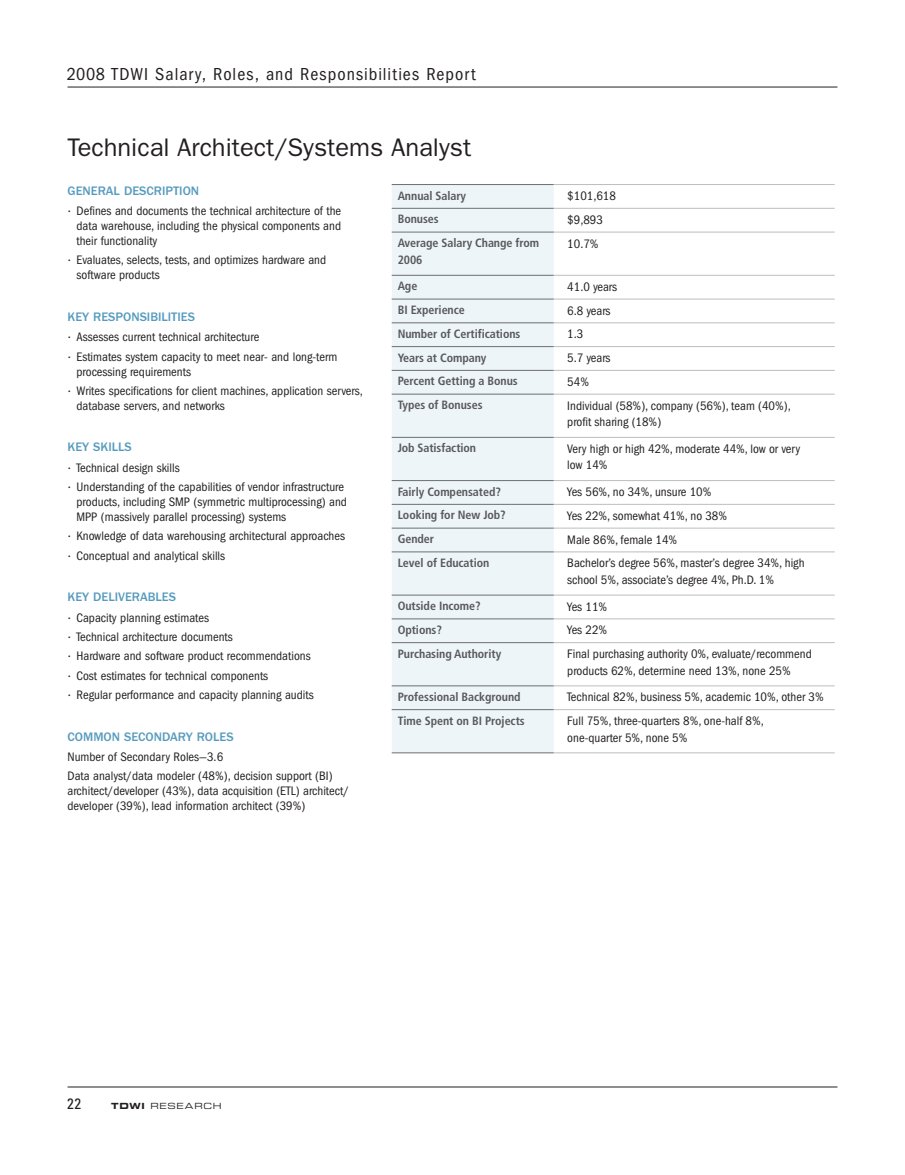
<style>
.page{position:relative;width:905px;height:1175px;background:#fff}
.page>*{position:absolute;margin:0;border:0;box-sizing:border-box;transform-origin:0 0}
.t1{font:25.5px "Franklin Gothic";color:#231f20}
.t2{font:condensed 18px "Franklin Gothic";letter-spacing:.055em;color:#231f20}
.t3{font:condensed 15px "Univers";color:#231f20}
.t4{font:condensed 12.75px/19.5px "Franklin Gothic";color:#231f20}
.t5{font:500 12.75px "Franklin Gothic";color:#569bbe}
.t6{font:700 condensed 12px/16.5px "Frutiger LT Std";letter-spacing:-.005em;color:#58595b}
.t7{font:8.55px "Eurostile LT Std Ex 2";letter-spacing:.085em;color:#231f20}
.s1{font-weight:500;font-stretch:normal;color:#569bbe}
.s2{font-stretch:normal}
.s3{font-family:"Eurostile LT Std Bold Ex 2"}
</style>
<div class="page">
<hr style="left:68px;top:1086px;width:769px;height:1px;background:#231f20">
<hr style="left:68px;top:87px;width:769px;height:1px;background:#231f20">
<div style="left:392px;top:185px;width:162px;height:567px;background:#eef5f9"></div>
<hr style="left:392px;top:208px;width:162px;height:1px;background:#6d6f71">
<hr style="left:392px;top:232px;width:162px;height:1px;background:#6d6f71">
<hr style="left:392px;top:275px;width:162px;height:1px;background:#6d6f71">
<hr style="left:392px;top:299px;width:162px;height:1px;background:#6d6f71">
<hr style="left:392px;top:322px;width:162px;height:1px;background:#6d6f71">
<hr style="left:392px;top:346px;width:162px;height:1px;background:#6d6f71">
<hr style="left:392px;top:370px;width:162px;height:1px;background:#6d6f71">
<hr style="left:392px;top:394px;width:162px;height:1px;background:#6d6f71">
<hr style="left:392px;top:437px;width:162px;height:1px;background:#6d6f71">
<hr style="left:392px;top:480px;width:162px;height:1px;background:#6d6f71">
<hr style="left:392px;top:504px;width:162px;height:1px;background:#6d6f71">
<hr style="left:392px;top:528px;width:162px;height:1px;background:#6d6f71">
<hr style="left:392px;top:551px;width:162px;height:1px;background:#6d6f71">
<hr style="left:392px;top:594px;width:162px;height:1px;background:#6d6f71">
<hr style="left:392px;top:618px;width:162px;height:1px;background:#6d6f71">
<hr style="left:392px;top:642px;width:162px;height:1px;background:#6d6f71">
<hr style="left:392px;top:685px;width:162px;height:1px;background:#6d6f71">
<hr style="left:392px;top:709px;width:162px;height:1px;background:#6d6f71">
<hr style="left:392px;top:752px;width:162px;height:1px;background:#6d6f71">
<hr style="left:554px;top:208px;width:280px;height:1px;background:#bcbdc0">
<hr style="left:554px;top:232px;width:280px;height:1px;background:#bcbdc0">
<hr style="left:554px;top:275px;width:280px;height:1px;background:#bcbdc0">
<hr style="left:554px;top:299px;width:280px;height:1px;background:#bcbdc0">
<hr style="left:554px;top:322px;width:280px;height:1px;background:#bcbdc0">
<hr style="left:554px;top:346px;width:280px;height:1px;background:#bcbdc0">
<hr style="left:554px;top:370px;width:280px;height:1px;background:#bcbdc0">
<hr style="left:554px;top:394px;width:280px;height:1px;background:#bcbdc0">
<hr style="left:554px;top:437px;width:280px;height:1px;background:#bcbdc0">
<hr style="left:554px;top:480px;width:280px;height:1px;background:#bcbdc0">
<hr style="left:554px;top:504px;width:280px;height:1px;background:#bcbdc0">
<hr style="left:554px;top:528px;width:280px;height:1px;background:#bcbdc0">
<hr style="left:554px;top:551px;width:280px;height:1px;background:#bcbdc0">
<hr style="left:554px;top:594px;width:280px;height:1px;background:#bcbdc0">
<hr style="left:554px;top:618px;width:280px;height:1px;background:#bcbdc0">
<hr style="left:554px;top:642px;width:280px;height:1px;background:#bcbdc0">
<hr style="left:554px;top:685px;width:280px;height:1px;background:#bcbdc0">
<hr style="left:554px;top:709px;width:280px;height:1px;background:#bcbdc0">
<hr style="left:554px;top:752px;width:280px;height:1px;background:#bcbdc0">
<hr style="left:392px;top:184px;width:162px;height:1px;background:#6d6f71">
<hr style="left:554px;top:184px;width:280px;height:1px;background:#bcbdc0">
<h2 class="t2" style="left:67px;top:63px;width:410px">2008 TDWI Salary, Roles, and Responsibilities Report</h2>
<h1 class="t1" style="left:68px;top:132px;width:405px">Technical Architect/Systems Analyst</h1>
<p class="t4" style="left:68px;top:180px;width:275px;line-height:20.2px"><span class="s1">GENERAL DESCRIPTION<br></span><span class="s2">·</span> Defines and documents the technical architecture of the</p>
<p class="t4" style="left:77px;top:218px;width:266px;line-height:15px">data warehouse, including the physical components and their functionality</p>
<p class="t4" style="left:77px;top:253px;width:251px;line-height:15px;text-indent:-9px"><span class="s2">·</span> Evaluates, selects, tests, and optimizes hardware and software products</p>
<p class="t4" style="left:67px;top:307px;width:271px"><span class="s1">KEY RESPONSIBILITIES<br></span><span class="s2">·</span> Assesses current technical architecture<br><span class="s2">·</span> Estimates system capacity to meet near- and long-term</p>
<p class="t4" style="left:67px;top:362px;width:297px;text-indent:9px">processing requirements<br><span class="s2">·</span> Writes specifications for client machines, application servers,</p>
<p class="t4" style="left:77px;top:396px;width:150px">database servers, and networks</p>
<p class="t4" style="left:67px;top:437px;width:278px"><span class="s1">KEY SKILLS<br></span><span class="s2">·</span> Technical design skills<br><span class="s2">·</span> Understanding of the capabilities of vendor infrastructure</p>
<p class="t4" style="left:77px;top:494px;width:272px;line-height:15px">products, including SMP (symmetric multiprocessing) and<br>MPP (massively parallel processing) systems</p>
<p class="t4" style="left:67px;top:526px;width:279px"><span class="s2">·</span> Knowledge of data warehousing architectural approaches <span class="s2">·</span> Conceptual and analytical skills</p>
<p class="t4" style="left:67px;top:587px;width:248px"><span class="s1">KEY DELIVERABLES<br></span><span class="s2">·</span> Capacity planning estimates<br><span class="s2">·</span> Technical architecture documents<br><span class="s2">·</span> Hardware and software product recommendations <span class="s2">·</span> Cost estimates for technical components<br><span class="s2">·</span> Regular performance and capacity planning audits</p>
<p class="t5" style="left:67px;top:729px;width:168px">COMMON SECONDARY ROLES</p>
<p class="t4" style="left:67px;top:747px;width:266px">Number of Secondary Roles—3.6<br>Data analyst/data modeler (48%), decision support (BI)</p>
<p class="t4" style="left:67px;top:783px;width:283px;line-height:15px">architect/developer (43%), data acquisition (ETL) architect/ developer (39%), lead information architect (39%)</p>
<p class="t6" style="left:398px;top:187px;width:70px">Annual Salary</p>
<p class="t4" style="left:567px;top:186px;width:50px">$101,618</p>
<p class="t6" style="left:398px;top:211px;width:42px">Bonuses</p>
<p class="t4" style="left:567px;top:210px;width:37px">$9,893</p>
<p class="t6" style="left:398px;top:235px;width:143px">Average Salary Change from<br>2006</p>
<p class="t4" style="left:567px;top:234px;width:33px">10.7%</p>
<p class="t6" style="left:398px;top:278px;width:21px">Age</p>
<p class="t4" style="left:567px;top:277px;width:51px">41.0 years</p>
<p class="t6" style="left:398px;top:302px;width:69px">BI Experience</p>
<p class="t4" style="left:567px;top:301px;width:45px">6.8 years</p>
<p class="t6" style="left:398px;top:325px;width:124px">Number of Certifications</p>
<p class="t4" style="left:567px;top:324px;width:18px">1.3</p>
<p class="t6" style="left:398px;top:349px;width:90px">Years at Company</p>
<p class="t4" style="left:567px;top:348px;width:45px">5.7 years</p>
<p class="t6" style="left:398px;top:373px;width:121px">Percent Getting a Bonus</p>
<p class="t4" style="left:567px;top:372px;width:23px">54%</p>
<p class="t6" style="left:398px;top:397px;width:86px">Types of Bonuses</p>
<p class="t4" style="left:567px;top:397px;width:225px;line-height:16.5px">Individual (58%), company (56%), team (40%), profit sharing (18%)</p>
<p class="t6" style="left:398px;top:440px;width:80px">Job Satisfaction</p>
<p class="t4" style="left:567px;top:440px;width:234px;line-height:16.5px">Very high or high 42%, moderate 44%, low or very low 14%</p>
<p class="t6" style="left:398px;top:483px;width:105px">Fairly Compensated?</p>
<p class="t4" style="left:567px;top:482px;width:146px">Yes 56%, no 34%, unsure 10%</p>
<p class="t6" style="left:398px;top:507px;width:110px">Looking for New Job?</p>
<p class="t4" style="left:567px;top:506px;width:161px">Yes 22%, somewhat 41%, no 38%</p>
<p class="t6" style="left:398px;top:531px;width:38px">Gender</p>
<p class="t4" style="left:567px;top:530px;width:111px">Male 86%, female 14%</p>
<p class="t6" style="left:398px;top:554px;width:93px">Level of Education</p>
<p class="t4" style="left:567px;top:555px;width:239px;line-height:16.5px">Bachelor’s degree 56%, master’s degree 34%, high school 5%, associate’s degree 4%, Ph.D. 1%</p>
<p class="t6" style="left:398px;top:597px;width:84px">Outside Income?</p>
<p class="t4" style="left:567px;top:597px;width:41px">Yes 11%</p>
<p class="t6" style="left:398px;top:621px;width:46px">Options?</p>
<p class="t4" style="left:567px;top:620px;width:41px">Yes 22%</p>
<p class="t6" style="left:398px;top:645px;width:105px">Purchasing Authority</p>
<p class="t4" style="left:567px;top:646px;width:246px;line-height:16.5px">Final purchasing authority 0%, evaluate/recommend products 62%, determine need 13%, none 25%</p>
<p class="t6" style="left:398px;top:688px;width:124px">Professional Background</p>
<p class="t4" style="left:567px;top:687px;width:258px">Technical 82%, business 5%, academic 10%, other 3%</p>
<p class="t6" style="left:398px;top:712px;width:128px">Time Spent on BI Projects</p>
<p class="t4" style="left:567px;top:713px;width:198px;line-height:16.5px">Full 75%, three-quarters 8%, one-half 8%, one-quarter 5%, none 5%</p>
<p class="t3" style="left:67px;top:1093px;width:16px">22</p>
<p class="t7" style="left:111px;top:1099px;width:112px"><span class="s3">TDWI</span> RESEARCH</p>
</div>
